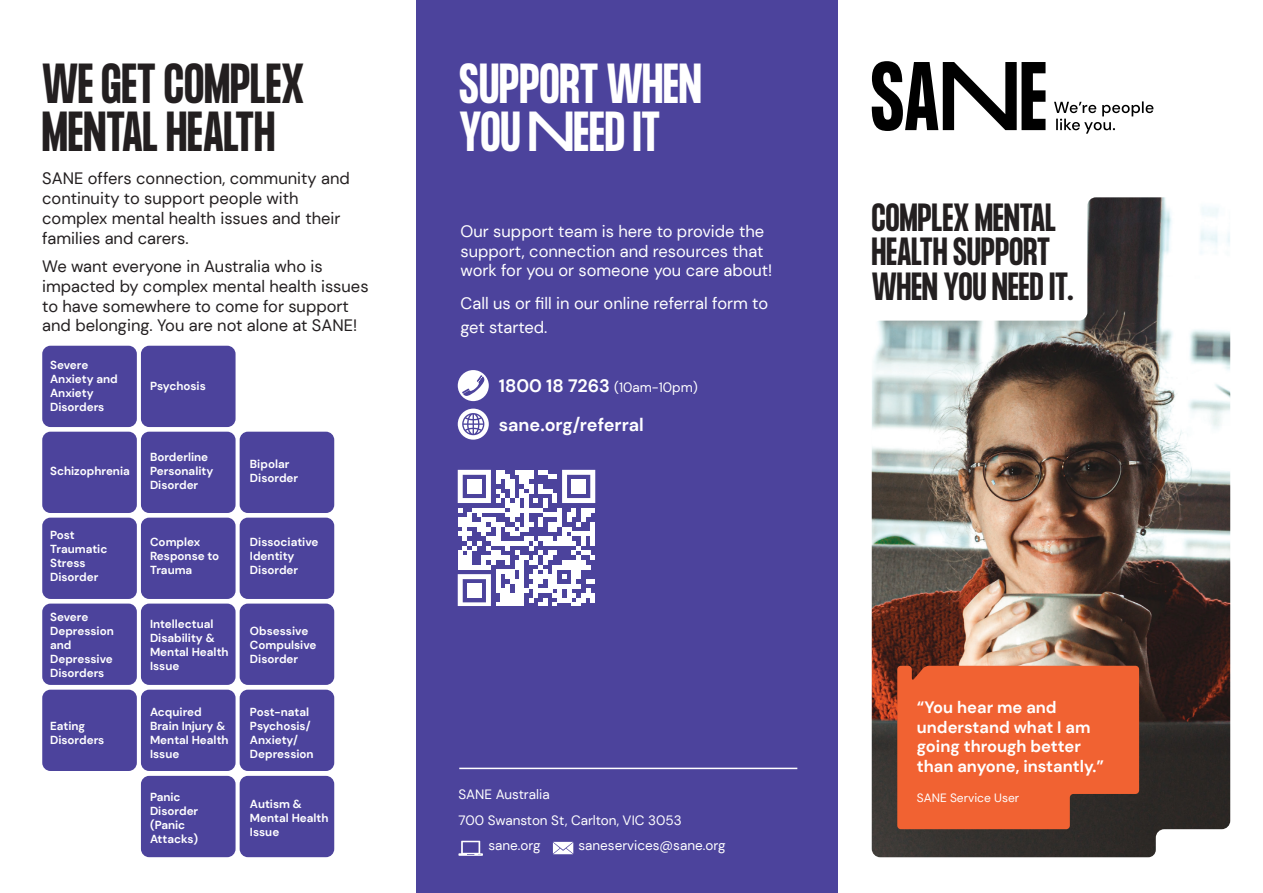
<style>
.page{position:relative;width:1263px;height:893px;background:#fff}
.page>*{position:absolute;margin:0;border:0;box-sizing:border-box;transform-origin:0 0}
.t1{font:700 49.5px/48px "PP Formula Condensed";letter-spacing:.01em;color:#231f20}
.t2{font:700 49.5px/48px "PP Formula Condensed";letter-spacing:.01em;color:#fff}
.t3{font:700 34.5px/34.5px "PP Formula Condensed";letter-spacing:.01em;color:#231f20}
.t4{font:700 18px "DM Sans";color:#fff}
.t5{font:16.5px/19.8px "DM Sans";color:#231f20}
.t6{font:16.5px/19.8px "DM Sans";color:#fff}
.t7{font:700 16.5px/19.8px "DM Sans";color:#fff}
.t8{font:13.5px "DM Sans";color:#fff}
.t9{font:12px "DM Sans";color:#fff}
.t10{font:700 11.7px/14px "DM Sans";color:#fff}
.s1{font-weight:700;font-size:18px}
</style>
<div class="page">
<div style="left:417px;top:0;width:421px;height:893px;background:#4c439c"></div>
<img style="left:872px;top:197px;width:358px;height:660px">
<div style="left:897px;top:666px;width:242px;height:163px;background:#f16232"></div>
<svg style="left:458px;top:470px;width:137px;height:136px"></svg>
<div style="left:467px;top:479px;width:14px;height:14px;background:#fff"></div>
<div style="left:571px;top:479px;width:15px;height:14px;background:#fff"></div>
<div style="left:467px;top:584px;width:14px;height:14px;background:#fff"></div>
<div style="left:42px;top:346px;width:95px;height:81px;background:#4c439c;border-radius:8px"></div>
<div style="left:42px;top:518px;width:95px;height:81px;background:#4c439c;border-radius:8px"></div>
<div style="left:42px;top:690px;width:95px;height:81px;background:#4c439c;border-radius:8px"></div>
<div style="left:42px;top:432px;width:95px;height:81px;background:#4c439c;border-radius:8px"></div>
<div style="left:42px;top:604px;width:95px;height:81px;background:#4c439c;border-radius:8px"></div>
<div style="left:141px;top:346px;width:95px;height:81px;background:#4c439c;border-radius:8px"></div>
<div style="left:141px;top:518px;width:95px;height:81px;background:#4c439c;border-radius:8px"></div>
<div style="left:141px;top:690px;width:95px;height:81px;background:#4c439c;border-radius:8px"></div>
<div style="left:141px;top:776px;width:95px;height:81px;background:#4c439c;border-radius:8px"></div>
<div style="left:240px;top:518px;width:94px;height:81px;background:#4c439c;border-radius:8px"></div>
<div style="left:240px;top:690px;width:94px;height:81px;background:#4c439c;border-radius:8px"></div>
<div style="left:240px;top:776px;width:94px;height:81px;background:#4c439c;border-radius:8px"></div>
<div style="left:141px;top:432px;width:95px;height:81px;background:#4c439c;border-radius:8px"></div>
<div style="left:141px;top:604px;width:95px;height:81px;background:#4c439c;border-radius:8px"></div>
<div style="left:240px;top:432px;width:94px;height:81px;background:#4c439c;border-radius:8px"></div>
<div style="left:240px;top:604px;width:94px;height:81px;background:#4c439c;border-radius:8px"></div>
<svg style="left:458px;top:841px;width:25px;height:15px"></svg>
<svg style="left:553px;top:842px;width:20px;height:12px"></svg>
<div style="left:458px;top:370px;width:31px;height:31px;background:#fff;border-radius:50%"></div>
<div style="left:458px;top:409px;width:31px;height:31px;background:#fff;border-radius:50%"></div>
<svg style="left:462px;top:413px;width:22px;height:22px"></svg>
<svg style="left:462px;top:375px;width:22px;height:21px"></svg>
<svg style="left:1054px;top:101px;width:99px;height:33px"></svg>
<svg style="left:872px;top:61px;width:173px;height:70px"></svg>
<hr style="left:459px;top:768px;width:338px;height:1px;background:#fff">
<p class="t1" style="left:42px;top:62px;width:263px">WE GET COMPLEX<br>MENTAL HEALTH</p>
<p class="t5" style="left:42px;top:169px;width:309px">SANE offers connection, community and continuity to support people with complex mental health issues and their families and carers.</p>
<p class="t5" style="left:42px;top:256px;width:328px">We want everyone in Australia who is impacted by complex mental health issues to have somewhere to come for support and belonging. You are not alone at SANE!</p>
<p class="t10" style="left:50px;top:358px;width:69px">Severe<br>Anxiety and<br>Anxiety<br>Disorders</p>
<p class="t10" style="left:50px;top:464px;width:81px">Schizophrenia</p>
<p class="t10" style="left:150px;top:379px;width:57px">Psychosis</p>
<p class="t10" style="left:150px;top:450px;width:65px">Borderline<br>Personality<br>Disorder</p>
<p class="t10" style="left:250px;top:457px;width:50px">Bipolar<br>Disorder</p>
<p class="t10" style="left:50px;top:528px;width:59px">Post<br>Traumatic<br>Stress<br>Disorder</p>
<p class="t10" style="left:150px;top:535px;width:71px">Complex<br>Response to<br>Trauma</p>
<p class="t10" style="left:250px;top:535px;width:70px">Dissociative<br>Identity<br>Disorder</p>
<p class="t10" style="left:50px;top:610px;width:65px">Severe<br>Depression and<br>Depressive<br>Disorders</p>
<p class="t10" style="left:150px;top:616px;width:80px">Intellectual<br>Disability &amp;<br>Mental Health<br>Issue</p>
<p class="t10" style="left:250px;top:623px;width:68px">Obsessive<br>Compulsive<br>Disorder</p>
<p class="t10" style="left:50px;top:719px;width:56px">Eating<br>Disorders</p>
<p class="t10" style="left:150px;top:705px;width:80px">Acquired<br>Brain Injury &amp;<br>Mental Health<br>Issue</p>
<p class="t10" style="left:250px;top:705px;width:65px">Post-natal<br>Psychosis/<br>Anxiety/<br>Depression</p>
<p class="t10" style="left:150px;top:790px;width:50px">Panic<br>Disorder (Panic<br>Attacks)</p>
<p class="t10" style="left:250px;top:797px;width:80px">Autism &amp;<br>Mental Health<br>Issue</p>
<p class="t2" style="left:459px;top:62px;width:244px">SUPPORT WHEN<br>YOU NEED IT</p>
<p class="t6" style="left:460px;top:221px;width:313px">Our support team is here to provide the support, connection and resources that work for you or someone you care about!</p>
<p class="t6" style="left:460px;top:291px;width:309px;line-height:24.3px">Call us or fill in our online referral form to get started.</p>
<p class="t8" style="left:499px;top:379px;width:201px"><span class="s1">1800 18 7263</span> (10am-10pm)</p>
<p class="t4" style="left:499px;top:413px;width:147px">sane.org/referral</p>
<p class="t8" style="left:458px;top:786px;width:93px">SANE Australia</p>
<p class="t8" style="left:458px;top:812px;width:225px">700 Swanston St, Carlton, VIC 3053</p>
<p class="t8" style="left:488px;top:837px;width:54px">sane.org</p>
<p class="t8" style="left:578px;top:837px;width:149px">saneservices@sane.org</p>
<p class="t3" style="left:872px;top:202px;width:203px">COMPLEX MENTAL<br>HEALTH SUPPORT<br>WHEN YOU NEED IT.</p>
<p class="t7" style="left:917px;top:697px;width:189px">“You hear me and understand what I am going through better than anyone, instantly.”</p>
<p class="t9" style="left:917px;top:791px;width:104px">SANE Service User</p>
</div>
